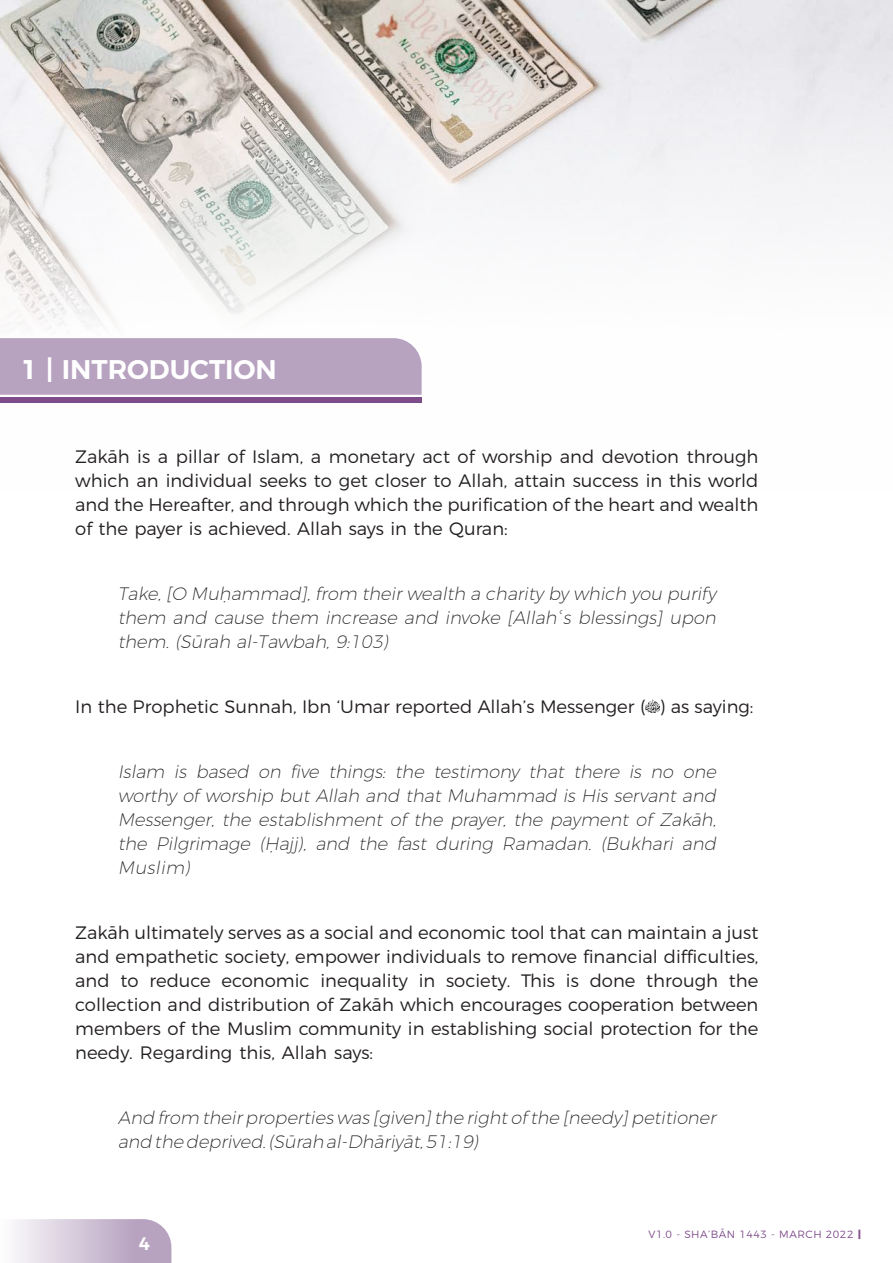
<style>
.page{position:relative;width:893px;height:1263px;background:#fff}
.page>*{position:absolute;margin:0;border:0;box-sizing:border-box;transform-origin:0 0}
.t1{font:600 27px "Montserrat";color:#fff}
.t2{font:300 18px/24px "Montserrat";color:#231f20;text-align:justify}
.t3{font:italic 200 18px/24px "Montserrat";color:#231f20}
.t4{font:600 18px "Montserrat";color:#fff}
.t5{font:300 10.5px "Montserrat";letter-spacing:.05em;color:#7f4c8b}
.s1{font-weight:900}
</style>
<div class="page">
<svg style="left:14px;top:1219px;width:157px;height:44px"></svg>
<img style="left:0;top:0;width:893px;height:398px">
<div style="left:0;top:338px;width:422px;height:57px;background:#b7a2c0"></div>
<div style="left:0;top:398px;width:422px;height:5px;background:#7f4c8b"></div>
<img style="left:645px;top:700px;width:15px;height:13px">
<h1 class="t1" style="left:21px;top:348px;width:257px">1 | INTRODUCTION</h1>
<p class="t2" style="left:75px;top:443px;width:685px">Zakāh is a pillar of Islam, a monetary act of worship and devotion through which an individual seeks to get closer to Allah, attain success in this world and the Hereafter, and through which the purification of the heart and wealth of the payer is achieved. Allah says in the Quran:</p>
<p class="t3" style="left:118px;top:580px;width:604px">Take,[O Muḥammad],from theirwealth a charity by which you purify them and cause them increase and invoke [Allahʿs blessings] upon them. (Sūrah al-Tawbah, 9:103)</p>
<p class="t2" style="left:75px;top:693px;width:680px">In the Prophetic Sunnah, Ibn ‘Umar reported Allah’s Messenger ( ) as saying:</p>
<p class="t3" style="left:118px;top:758px;width:604px;text-align:justify">Islam is based on five things: the testimony that there is no one worthy of worship but Allah and that Muhammad is His servant and Messenger, the establishment of the prayer, the payment of Zakāh, the Pilgrimage (Ḥajj), and the fast during Ramadan. (Bukhari and Muslim)</p>
<p class="t2" style="left:75px;top:919px;width:685px">Zakāh ultimately serves as a social and economic tool that can maintain a just and empathetic society, empower individuals to remove financial difficulties, and to reduce economic inequality in society. This is done through the collection and distribution of Zakāh which encourages cooperation between members of the Muslim community in establishing social protection for the needy. Regarding this, Allah says:</p>
<p class="t3" style="left:118px;top:1104px;width:604px">And from theirpropertieswas[given]the rightof the [needy]petitioner and the deprived.(Sūrah al-Dhāriyāt,51:19)</p>
<p class="t4" style="left:139px;top:1229px;width:13px">4</p>
<p class="t5" style="left:648px;top:1226px;width:214px">V1.0 - SHA’BĀN 1443 - MARCH 2022 <span class="s1">|</span></p>
</div>
